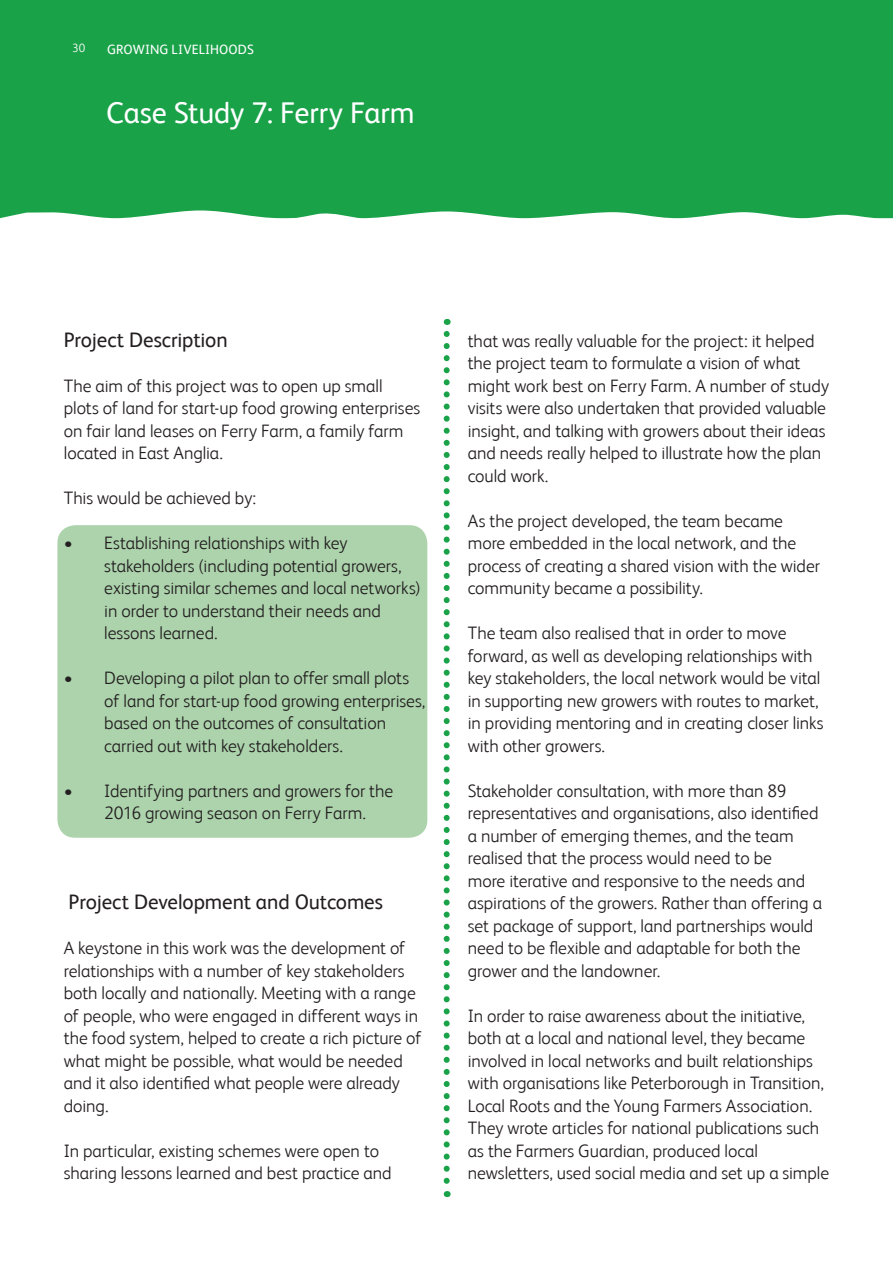
<style>
.page{position:relative;width:893px;height:1263px;background:#fff}
.page>*{position:absolute;margin:0;border:0;box-sizing:border-box;transform-origin:0 0}
.section_heading{font:30px "FS Albert";letter-spacing:-.005em;color:#fff}
._03_Subheading{font:21px "FS Albert";letter-spacing:-.005em;color:#231f20}
._05_Body_text{font:300 18px/22.5px "FS Albert";color:#231f20}
._06_Bullets{font:300 18px/22.5px "FS Albert";color:#231f20}
.page_heading{font:13.5px "FS Albert";letter-spacing:.015em;color:#fff}
.t1{font:300 12px "FS Albert";color:#fff}
</style>
<div class="page">
<div style="left:57px;top:525px;width:370px;height:313px;background:#acd3ac;border-radius:18px"></div>
<div style="left:0;top:0;width:893px;height:218px;background:#1aa249"></div>
<div style="left:98px;top:38px;width:731px;height:22px;background:#1aa249"></div>
<div style="left:64px;top:38px;width:30px;height:22px;background:#1aa249"></div>
<svg style="left:444px;top:334px;width:6px;height:863px"></svg>
<p class="t1" style="left:72px;top:41px;width:15px">30</p>
<p class="page_heading" style="left:107px;top:42px;width:148px">GROWING LIVELIHOODS</p>
<p class="section_heading" style="left:106px;top:96px;width:310px">Case Study 7: Ferry Farm</p>
<p class="_03_Subheading" style="left:64px;top:327px;width:165px">Project Description</p>
<p class="_05_Body_text" style="left:64px;top:374px;width:358px">The aim of this project was to open up small plots of land for start-up food growing enterprises on fair land leases on Ferry Farm, a family farm located in East Anglia.</p>
<p class="_05_Body_text" style="left:64px;top:486px;width:194px">This would be achieved by:</p>
<p class="_06_Bullets" style="left:104px;top:531px;width:318px;text-indent:-40px">• Establishing relationships with key stakeholders (including potential growers, existing similar schemes and local networks) in order to understand their needs and lessons learned.</p>
<p class="_06_Bullets" style="left:104px;top:666px;width:323px;text-indent:-40px">• Developing a pilot plan to offer small plots of land for start-up food growing enterprises, based on the outcomes of consultation carried out with key stakeholders.</p>
<p class="_06_Bullets" style="left:104px;top:779px;width:290px;text-indent:-40px">• Identifying partners and growers for the<br>2016 growing season on Ferry Farm.</p>
<p class="_03_Subheading" style="left:69px;top:890px;width:316px">Project Development and Outcomes</p>
<p class="_05_Body_text" style="left:64px;top:936px;width:359px">A keystone in this work was the development of relationships with a number of key stakeholders both locally and nationally. Meeting with a range of people, who were engaged in different ways in the food system, helped to create a rich picture of what might be possible, what would be needed and it also identified what people were already doing.</p>
<p class="_05_Body_text" style="left:64px;top:1139px;width:329px">In particular, existing schemes were open to sharing lessons learned and best practice and</p>
<p class="_05_Body_text" style="left:468px;top:329px;width:363px">that was really valuable for the project: it helped the project team to formulate a vision of what might work best on Ferry Farm. A number of study visits were also undertaken that provided valuable insight, and talking with growers about their ideas and needs really helped to illustrate how the plan could work.</p>
<p class="_05_Body_text" style="left:468px;top:509px;width:354px">As the project developed, the team became more embedded in the local network, and the process of creating a shared vision with the wider community became a possibility.</p>
<p class="_05_Body_text" style="left:468px;top:621px;width:357px">The team also realised that in order to move forward, as well as developing relationships with key stakeholders, the local network would be vital in supporting new growers with routes to market, in providing mentoring and in creating closer links with other growers.</p>
<p class="_05_Body_text" style="left:468px;top:779px;width:352px">Stakeholder consultation, with more than 89 representatives and organisations, also identified a number of emerging themes, and the team realised that the process would need to be</p>
<p class="_05_Body_text" style="left:468px;top:869px;width:356px">more iterative and responsive to the needs and aspirations of the growers. Rather than offering a set package of support, land partnerships would need to be flexible and adaptable for both the grower and the landowner.</p>
<p class="_05_Body_text" style="left:468px;top:1004px;width:358px">In order to raise awareness about the initiative, both at a local and national level, they became involved in local networks and built relationships with organisations like Peterborough in Transition, Local Roots and the Young Farmers Association.</p>
<p class="_05_Body_text" style="left:468px;top:1116px;width:353px">They wrote articles for national publications such as the Farmers Guardian, produced local</p>
<p class="_05_Body_text" style="left:468px;top:1161px;width:363px">newsletters, used social media and set up a simple</p>
</div>
